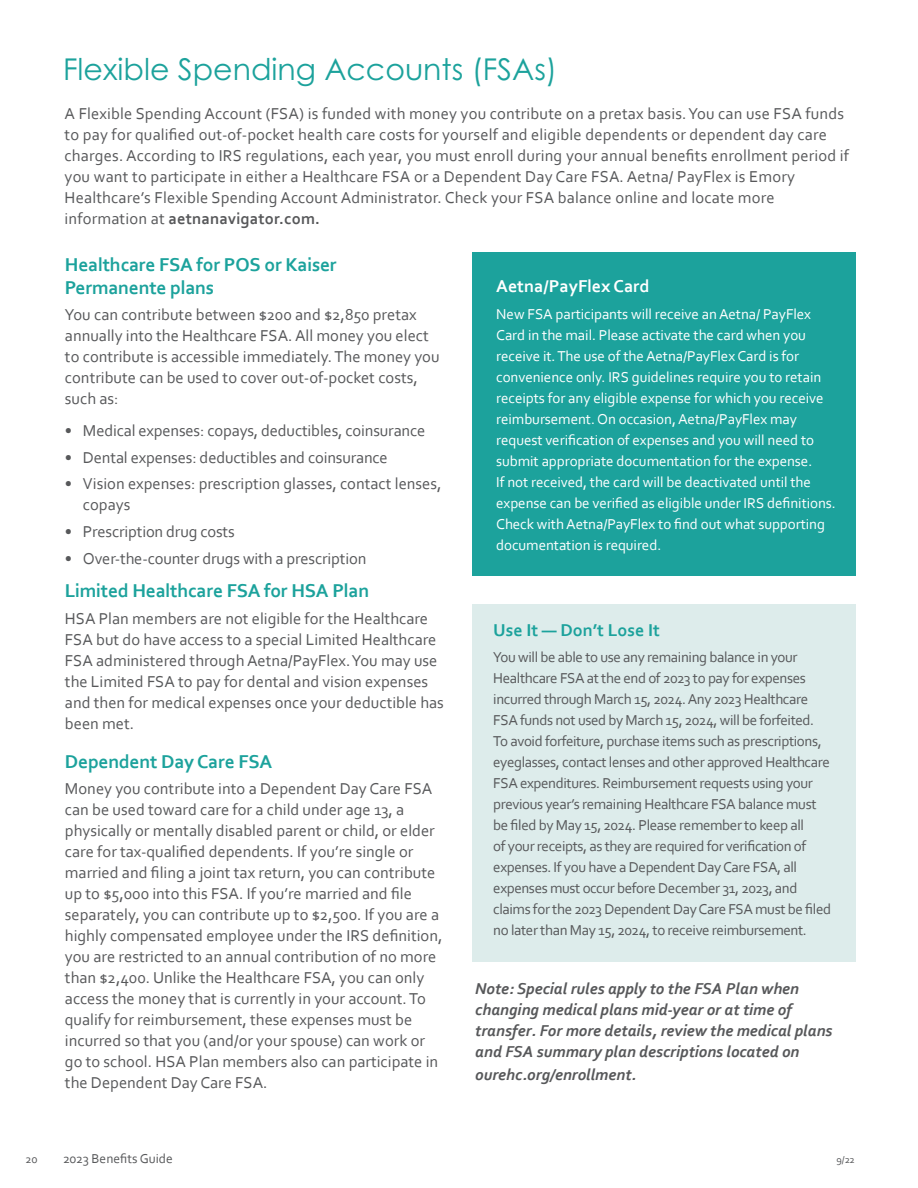
<style>
.page{position:relative;width:918px;height:1188px;background:#fff}
.page>*{position:absolute;margin:0;border:0;box-sizing:border-box;transform-origin:0 0}
.head_1{font:30px "Century Gothic Pro";color:#1ca29c}
.Green_Bold_Subheads{font:700 19.5px/22.5px "Corbel";letter-spacing:-.01em;color:#1ca29c}
.sidebar-text_blue{font:700 18px "Corbel";color:#fff}
.sidebar-text_blue-2{font:700 18px "Corbel";color:#1ca29c}
._2017_Body_Copy{font:16.5px/21px "Corbel";color:#57585a}
._2017_Body_Copy-2{font:italic 700 16.5px/21px "Corbel";color:#57585a}
.sidebar-text_blue-3{font:15px/21px "Corbel";letter-spacing:-.025em;color:#57585a}
.sidebar-text_blue-4{font:15px/21px "Corbel";letter-spacing:-.005em;color:#fff}
.t1{font:13.5px "Corbel";color:#57585a}
.t2{font:12px "Corbel";color:#57585a}
.t3{font:10.5px "Corbel";color:#57585a}
.s1{font-weight:700}
</style>
<div class="page">
<div style="left:472px;top:252px;width:383px;height:323px;background:#1ca29c"></div>
<div style="left:472px;top:604px;width:383px;height:358px;background:#ddeceb"></div>
<p class="head_1" style="left:63px;top:51px;width:496px">Flexible Spending Accounts (FSAs)</p>
<p class="_2017_Body_Copy" style="left:65px;top:103px;width:786px">A Flexible Spending Account (FSA) is funded with money you contribute on a pretax basis. You can use FSA funds to pay for qualified out-of-pocket health care costs for yourself and eligible dependents or dependent day care charges. According to IRS regulations, each year, you must enroll during your annual benefits enrollment period if you want to participate in either a Healthcare FSA or a Dependent Day Care FSA. Aetna/ PayFlex is Emory Healthcare’s Flexible Spending Account Administrator. Check your FSA balance online and locate more information at <span class="s1">aetnanavigator.com.</span></p>
<p class="Green_Bold_Subheads" style="left:65px;top:253px;width:273px">Healthcare FSA for POS or Kaiser<br>Permanente plans</p>
<p class="_2017_Body_Copy" style="left:65px;top:303px;width:376px">You can contribute between $200 and $2,850 pretax annually into the Healthcare FSA. All money you elect to contribute is accessible immediately. The money you contribute can be used to cover out-of-pocket costs, such as:</p>
<p class="_2017_Body_Copy" style="left:65px;top:420px;width:362px">• Medical expenses: copays, deductibles, coinsurance</p>
<p class="_2017_Body_Copy" style="left:65px;top:446px;width:324px">• Dental expenses: deductibles and coinsurance</p>
<p class="_2017_Body_Copy" style="left:83px;top:473px;width:360px;text-indent:-18px">• Vision expenses: prescription glasses, contact lenses, copays</p>
<p class="_2017_Body_Copy" style="left:65px;top:521px;width:171px">• Prescription drug costs</p>
<p class="_2017_Body_Copy" style="left:65px;top:547px;width:303px">• Over-the-counter drugs with a prescription</p>
<p class="Green_Bold_Subheads" style="left:65px;top:579px;width:306px">Limited Healthcare FSA for HSA Plan</p>
<p class="_2017_Body_Copy" style="left:65px;top:607px;width:381px">HSA Plan members are not eligible for the Healthcare FSA but do have access to a special Limited Healthcare FSA administered through Aetna/PayFlex. You may use the Limited FSA to pay for dental and vision expenses and then for medical expenses once your deductible has been met.</p>
<p class="Green_Bold_Subheads" style="left:65px;top:750px;width:209px">Dependent Day Care FSA</p>
<p class="_2017_Body_Copy" style="left:65px;top:778px;width:379px">Money you contribute into a Dependent Day Care FSA can be used toward care for a child under age 13, a physically or mentally disabled parent or child, or elder care for tax-qualified dependents. If you’re single or married and filing a joint tax return, you can contribute up to $5,000 into this FSA. If you’re married and file separately, you can contribute up to $2,500. If you are a highly compensated employee under the IRS definition, you are restricted to an annual contribution of no more than $2,400. Unlike the Healthcare FSA, you can only access the money that is currently in your account. To qualify for reimbursement, these expenses must be incurred so that you (and/or your spouse) can work or go to school. HSA Plan members also can participate in the Dependent Day Care FSA.</p>
<p class="sidebar-text_blue" style="left:496px;top:275px;width:155px">Aetna/PayFlex Card</p>
<p class="sidebar-text_blue-4" style="left:496px;top:303px;width:341px">New FSA participants will receive an Aetna/ PayFlex Card in the mail. Please activate the card when you receive it. The use of the Aetna/PayFlex Card is for convenience only. IRS guidelines require you to retain receipts for any eligible expense for which you receive reimbursement. On occasion, Aetna/PayFlex may request verification of expenses and you will need to submit appropriate documentation for the expense.<br>If not received, the card will be deactivated until the expense can be verified as eligible under IRS definitions.<br>Check with Aetna/PayFlex to find out what supporting documentation is required.</p>
<p class="sidebar-text_blue-2" style="left:493px;top:618px;width:168px">Use It — Don’t Lose It</p>
<p class="sidebar-text_blue-3" style="left:493px;top:646px;width:339px">You will be able to use any remaining balance in your Healthcare FSA at the end of 2023 to pay for expenses incurred through March 15, 2024. Any 2023 Healthcare FSA funds not used by March 15, 2024, will be forfeited.<br>To avoid forfeiture, purchase items such as prescriptions, eyeglasses, contact lenses and other approved Healthcare FSA expenditures. Reimbursement requests using your previous year’s remaining Healthcare FSA balance must be filed by May 15, 2024. Please remember to keep all<br>of your receipts, as they are required for verification of expenses. If you have a Dependent Day Care FSA, all expenses must occur before December 31, 2023, and claims for the 2023 Dependent Day Care FSA must be filed no later than May 15, 2024, to receive reimbursement.</p>
<p class="_2017_Body_Copy-2" style="left:475px;top:978px;width:359px">Note: Special rules apply to the FSA Plan when changing medical plans mid-year or at time of transfer. For more details, review the medical plans and FSA summary plan descriptions located on</p>
<p class="_2017_Body_Copy-2" style="left:475px;top:1063px;width:163px">ourehc.org/enrollment.</p>
<p class="t2" style="left:26px;top:1152px;width:14px">20</p>
<p class="t1" style="left:63px;top:1150px;width:111px">2023 Benefits Guide</p>
<p class="t3" style="left:836px;top:1153px;width:20px">9/22</p>
</div>
